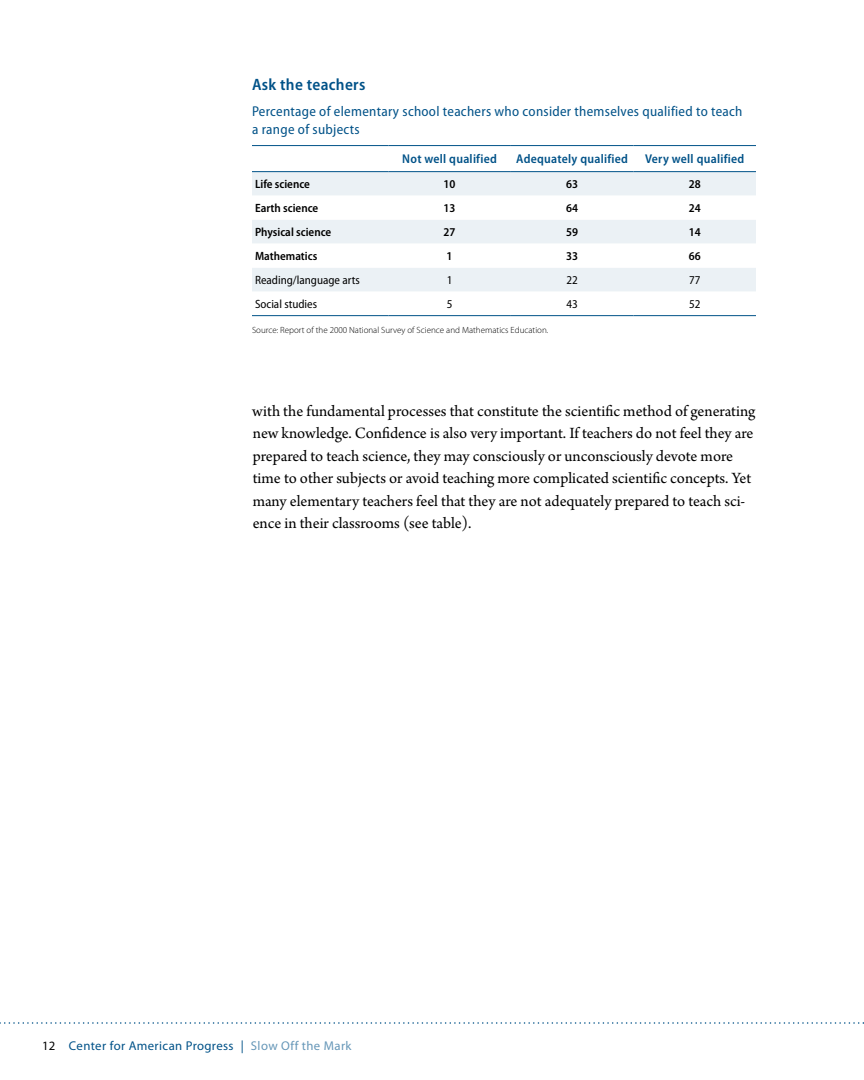
<style>
.page{position:relative;width:864px;height:1080px;background:#fff}
.page>*{position:absolute;margin:0;border:0;box-sizing:border-box;transform-origin:0 0}
.t1{font:16.5px/22.5px "Arno Pro";color:#000}
.t2{font:600 semi-condensed 16.5px "Myriad Pro";letter-spacing:.02em;color:#005288}
.t3{font:semi-condensed 14.25px/17.1px "Myriad Pro";letter-spacing:.02em;color:#005288}
.t4{font:600 semi-condensed 12.75px "Myriad Pro";letter-spacing:.02em;color:#005288}
.t5{font:12.75px "Myriad Pro";letter-spacing:.03em;color:#005288}
.t6{font:600 semi-condensed 12px "Myriad Pro";color:#000}
.t7{font:semi-condensed 12px "Myriad Pro";color:#000}
.t8{font:300 9px "Myriad Pro";color:#000}
.s1{color:#000}
.s2{color:#6697b8}
</style>
<div class="page">
<svg style="left:0;top:1022px;width:864px;height:2px"></svg>
<div style="left:252px;top:172px;width:504px;height:23px;background:#ebf1f5"></div>
<svg style="left:252px;top:220px;width:504px;height:71px;fill:#ebf1f5"></svg>
<hr style="left:252px;top:145px;width:136px;height:1px;background:#005288">
<hr style="left:388px;top:145px;width:123px;height:1px;background:#005288">
<hr style="left:511px;top:145px;width:122px;height:1px;background:#005288">
<hr style="left:633px;top:145px;width:123px;height:1px;background:#005288">
<hr style="left:252px;top:171px;width:136px;height:1px;background:#005288">
<hr style="left:388px;top:171px;width:123px;height:1px;background:#005288">
<hr style="left:511px;top:171px;width:122px;height:1px;background:#005288">
<hr style="left:633px;top:171px;width:123px;height:1px;background:#005288">
<hr style="left:252px;top:315px;width:136px;height:1px;background:#005288">
<hr style="left:388px;top:315px;width:123px;height:1px;background:#005288">
<hr style="left:511px;top:315px;width:122px;height:1px;background:#005288">
<hr style="left:633px;top:315px;width:123px;height:1px;background:#005288">
<p class="t2" style="left:252px;top:76px;width:115px">Ask the teachers</p>
<p class="t3" style="left:252px;top:103px;width:492px">Percentage of elementary school teachers who consider themselves qualified to teach a range of subjects</p>
<p class="t4" style="left:402px;top:151px;width:96px">Not well qualified</p>
<p class="t4" style="left:516px;top:151px;width:113px">Adequately qualified</p>
<p class="t4" style="left:645px;top:151px;width:101px">Very well qualified</p>
<p class="t6" style="left:255px;top:178px;width:56px">Life science</p>
<p class="t6" style="left:444px;top:178px;width:13px">10</p>
<p class="t6" style="left:566px;top:178px;width:13px">63</p>
<p class="t6" style="left:689px;top:178px;width:13px">28</p>
<p class="t6" style="left:255px;top:202px;width:65px">Earth science</p>
<p class="t6" style="left:444px;top:202px;width:13px">13</p>
<p class="t6" style="left:566px;top:202px;width:13px">64</p>
<p class="t6" style="left:689px;top:202px;width:13px">24</p>
<p class="t6" style="left:255px;top:226px;width:78px">Physical science</p>
<p class="t6" style="left:444px;top:226px;width:13px">27</p>
<p class="t6" style="left:566px;top:226px;width:13px">59</p>
<p class="t6" style="left:689px;top:226px;width:13px">14</p>
<p class="t6" style="left:255px;top:250px;width:64px">Mathematics</p>
<p class="t6" style="left:447px;top:250px;width:7px">1</p>
<p class="t6" style="left:566px;top:250px;width:13px">33</p>
<p class="t6" style="left:689px;top:250px;width:13px">66</p>
<p class="t7" style="left:255px;top:274px;width:106px">Reading/language arts</p>
<p class="t7" style="left:447px;top:274px;width:7px">1</p>
<p class="t7" style="left:566px;top:274px;width:13px">22</p>
<p class="t7" style="left:689px;top:274px;width:13px">77</p>
<p class="t7" style="left:255px;top:298px;width:64px">Social studies</p>
<p class="t7" style="left:447px;top:298px;width:7px">5</p>
<p class="t7" style="left:566px;top:298px;width:13px">43</p>
<p class="t7" style="left:689px;top:298px;width:13px">52</p>
<p class="t8" style="left:252px;top:324px;width:298px">Source: Report of the 2000 National Survey of Science and Mathematics Education.</p>
<p class="t1" style="left:252px;top:400px;width:505px">with the fundamental processes that constitute the scientific method of generating new knowledge. Confidence is also very important. If teachers do not feel they are prepared to teach science, they may consciously or unconsciously devote more time to other subjects or avoid teaching more complicated scientific concepts. Yet many elementary teachers feel that they are not adequately prepared to teach sci&shy;ence in their classrooms (see table).</p>
<p class="t5" style="left:42px;top:1038px;width:311px"><span class="s1">12</span> Center for American Progress | <span class="s2">Slow Off the Mark</span></p>
</div>
